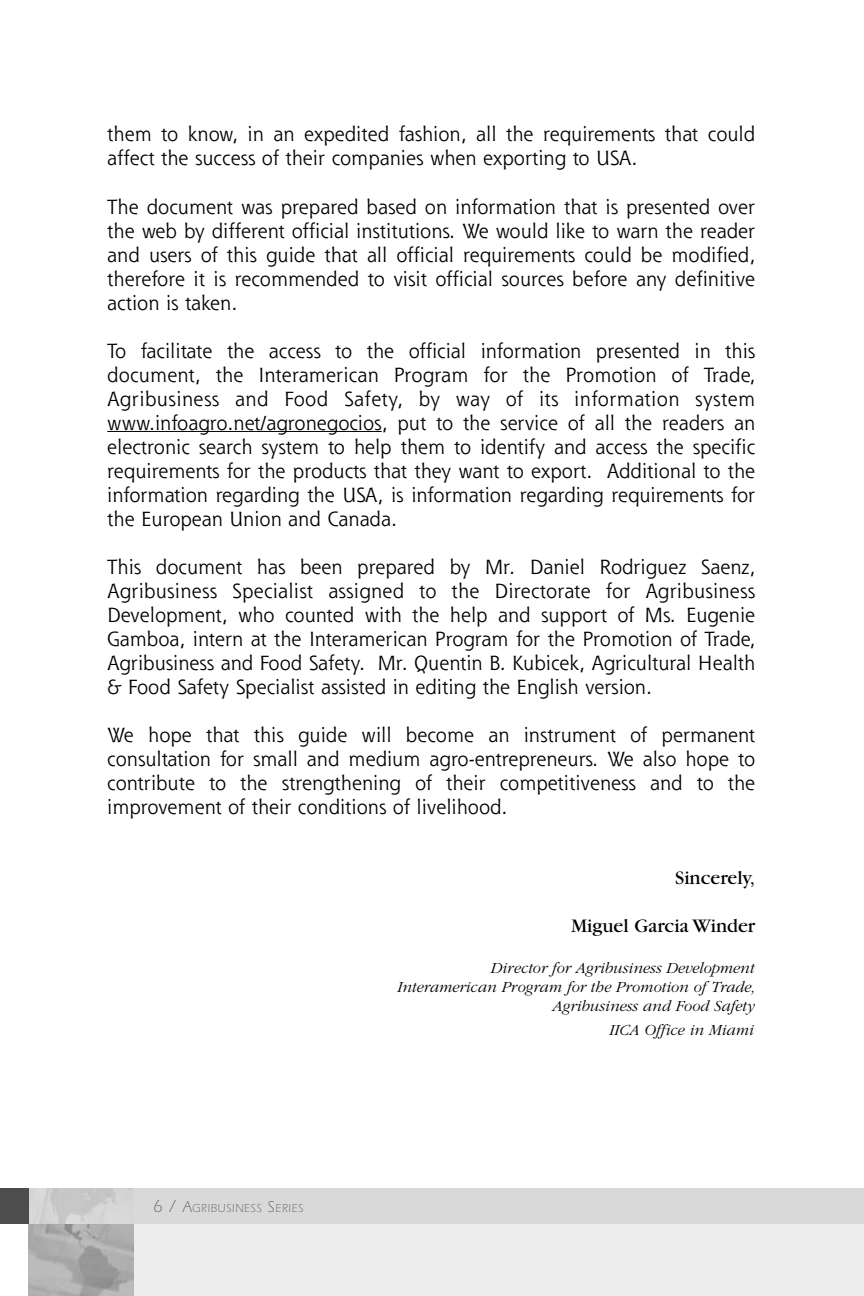
<style>
.page{position:relative;width:864px;height:1296px;background:#fff}
.page>*{position:absolute;margin:0;border:0;box-sizing:border-box;transform-origin:0 0}
.t1{font:20px/24px "Shannon";color:#000;text-align:justify}
.t2{font:20px "Garamond";color:#000}
.t3{font:italic 300 16px/19.2px "Garamond";color:#000;text-align:right}
.t4{font:300 12px "Itc Eras";letter-spacing:.07em;color:#4d4d4d;scale:.95 1}
.s1{font-size:18px}
.s2{font-size:16px}
</style>
<div class="page">
<hr style="left:107px;top:431px;width:44px;height:1px;background:#000">
<svg style="left:151px;top:431px;width:26px;height:1px"></svg>
<hr style="left:177px;top:431px;width:40px;height:1px;background:#000">
<hr style="left:217px;top:431px;width:38px;height:1px;background:#000">
<hr style="left:254px;top:431px;width:41px;height:1px;background:#000">
<hr style="left:295px;top:431px;width:87px;height:1px;background:#000">
<div style="left:95px;top:1206px;width:769px;height:90px;background:#ededed"></div>
<div style="left:0;top:1188px;width:864px;height:36px;background:#d9d9d9"></div>
<img style="left:29px;top:1224px;width:105px;height:72px">
<div style="left:0;top:1188px;width:29px;height:36px;background:#4d4d4d"></div>
<p class="t1" style="left:107px;top:124px;width:650px">them to know, in an expedited fashion, all the requirements that could affect the success of their companies when exporting to USA.</p>
<p class="t1" style="left:107px;top:196px;width:650px">The document was prepared based on information that is presented over the web by different official institutions. We would like to warn the reader and users of this guide that all official requirements could be modified, therefore it is recommended to visit official sources before any definitive action is taken.</p>
<p class="t1" style="left:107px;top:340px;width:650px">To facilitate the access to the official information presented in this document, the Interamerican Program for the Promotion of Trade, Agribusiness and Food Safety, by way of its information system www.infoagro.net/agronegocios, put to the service of all the readers an electronic search system to help them to identify and access the specific requirements for the products that they want to export. Additional to the information regarding the USA, is information regarding requirements for the European Union and Canada.</p>
<p class="t1" style="left:107px;top:556px;width:650px">This document has been prepared by Mr. Daniel Rodriguez Saenz, Agribusiness Specialist assigned to the Directorate for Agribusiness Development, who counted with the help and support of Ms. Eugenie Gamboa, intern at the Interamerican Program for the Promotion of Trade, Agribusiness and Food Safety. Mr. Quentin B. Kubicek, Agricultural Health &amp; Food Safety Specialist assisted in editing the English version.</p>
<p class="t1" style="left:107px;top:724px;width:650px">We hope that this guide will become an instrument of permanent consultation for small and medium agro-entrepreneurs. We also hope to contribute to the strengthening of their competitiveness and to the improvement of their conditions of livelihood.</p>
<p class="t4" style="left:153px;top:1204px;width:160px"><span class="s1">6 /</span> <span class="s2">A</span>GRIBUSINESS <span class="s2">S</span>ERIES</p>
<p class="t2" style="left:675px;top:871px;width:82px">Sincerely,</p>
<p class="t2" style="left:571px;top:919px;width:186px">Miguel Garcia Winder</p>
<p class="t3" style="left:397px;top:960px;width:360px">Director for Agribusiness Development<br>Interamerican Program for the Promotion of Trade,<br>Agribusiness and Food Safety</p>
<p class="t3" style="left:609px;top:1021px;width:146px">IICA Office in Miami</p>
</div>
